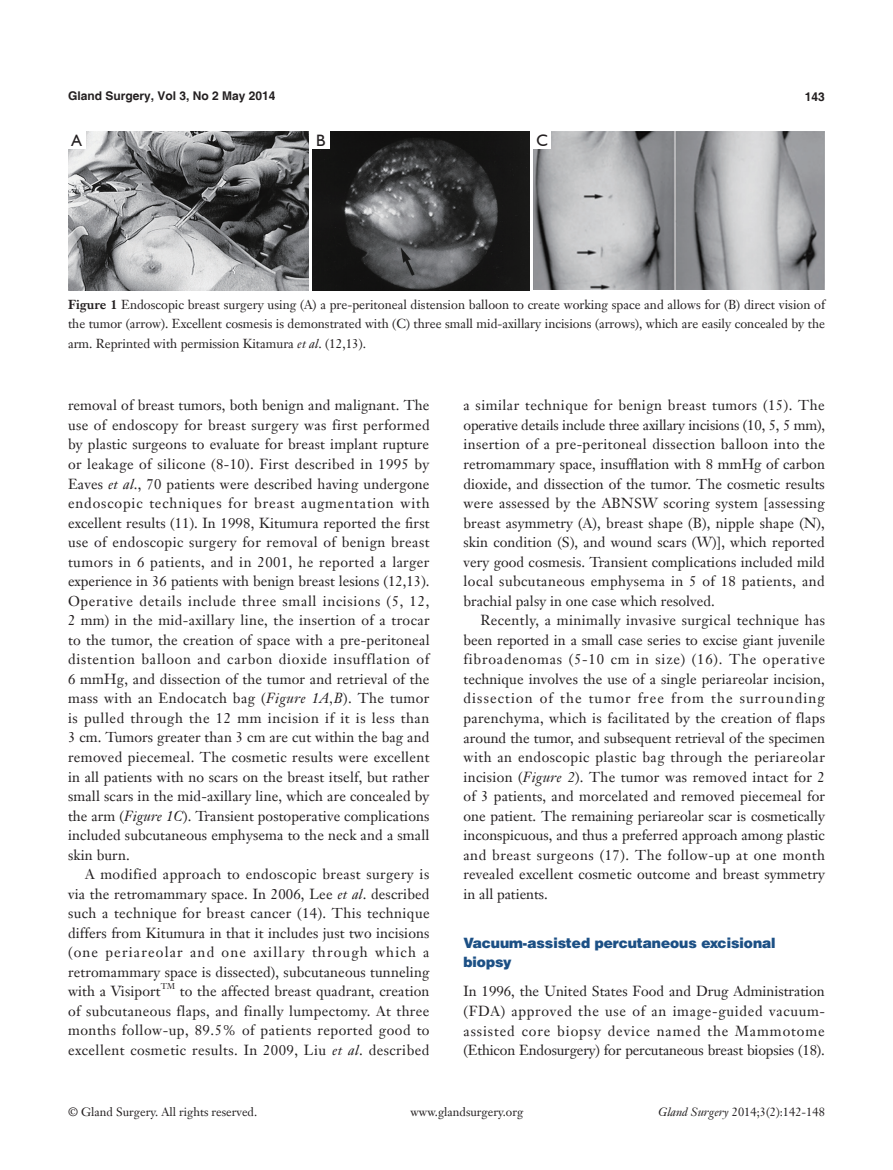
<style>
.page{position:relative;width:893px;height:1170px;background:#fff}
.page>*{position:absolute;margin:0;border:0;box-sizing:border-box;transform-origin:0 0}
.t1{font:16.5px "Humanist 521 BT";color:#231f20}
.t2{font:14.25px/19.5px "Janson Text LT";letter-spacing:.01em;color:#231f20;text-align:justify}
.t3{font:900 14.25px/19.5px "Helvetica";color:#1c5085}
.t4{font:12.75px/19.5px "Janson Text LT";color:#231f20;text-align:justify}
.t5{font:12px "Janson Text LT";color:#231f20}
.t6{font:700 12px "Helvetica";color:#231f20}
.t7{font:8.25px "Janson Text LT";color:#231f20}
.s1{font-weight:700}
.s2{font-style:italic}
</style>
<div class="page">
<img style="left:69px;top:132px;width:239px;height:158px">
<img style="left:313px;top:132px;width:216px;height:158px">
<img style="left:534px;top:132px;width:290px;height:158px">
<div style="left:313px;top:132px;width:17px;height:17px;background:#fff"></div>
<div style="left:68px;top:132px;width:17px;height:17px;background:#fff"></div>
<div style="left:534px;top:132px;width:17px;height:17px;background:#fff"></div>
<p class="t6" style="left:68px;top:88px;width:209px">Gland Surgery, Vol 3, No 2 May 2014</p>
<p class="t6" style="left:805px;top:89px;width:22px">143</p>
<p class="t1" style="left:71px;top:130px;width:12px">A</p>
<p class="t1" style="left:316px;top:130px;width:11px">B</p>
<p class="t1" style="left:536px;top:130px;width:13px">C</p>
<p class="t4" style="left:68px;top:294px;width:758px"><span class="s1">Figure 1</span> Endoscopic breast surgery using (A) a pre-peritoneal distension balloon to create working space and allows for (B) direct vision of the tumor (arrow). Excellent cosmesis is demonstrated with (C) three small mid-axillary incisions (arrows), which are easily concealed by the arm. Reprinted with permission Kitamura <span class="s2">et al</span>. (12,13).</p>
<p class="t2" style="left:68px;top:395px;width:363px">removal of breast tumors, both benign and malignant. The use of endoscopy for breast surgery was first performed by plastic surgeons to evaluate for breast implant rupture or leakage of silicone (8-10). First described in 1995 by Eaves <span class="s2">et al</span>., 70 patients were described having undergone endoscopic techniques for breast augmentation with excellent results (11). In 1998, Kitumura reported the first use of endoscopic surgery for removal of benign breast tumors in 6 patients, and in 2001, he reported a larger experience in 36 patients with benign breast lesions (12,13).<br>Operative details include three small incisions (5, 12, 2 mm) in the mid-axillary line, the insertion of a trocar to the tumor, the creation of space with a pre-peritoneal distention balloon and carbon dioxide insufflation of 6 mmHg, and dissection of the tumor and retrieval of the mass with an Endocatch bag (<span class="s2">Figure 1A,B</span>). The tumor is pulled through the 12 mm incision if it is less than 3 cm. Tumors greater than 3 cm are cut within the bag and removed piecemeal. The cosmetic results were excellent in all patients with no scars on the breast itself, but rather small scars in the mid-axillary line, which are concealed by the arm (<span class="s2">Figure 1C</span>). Transient postoperative complications included subcutaneous emphysema to the neck and a small skin burn.</p>
<p class="t2" style="left:68px;top:864px;width:363px;text-indent:17px">A modified approach to endoscopic breast surgery is via the retromammary space. In 2006, Lee <span class="s2">et al</span>. described such a technique for breast cancer (14). This technique differs from Kitumura in that it includes just two incisions (one periareolar and one axillary through which a retromammary space is dissected), subcutaneous tunneling with a Visiport</p>
<p class="t7" style="left:161px;top:981px;width:16px">TM</p>
<p class="t2" style="left:68px;top:981px;width:363px;text-indent:112px">to the affected breast quadrant, creation of subcutaneous flaps, and finally lumpectomy. At three months follow-up, 89.5% of patients reported good to excellent cosmetic results. In 2009, Liu <span class="s2">et al</span>. described</p>
<p class="t2" style="left:463px;top:395px;width:363px">a similar technique for benign breast tumors (15). The operative details include three axillary incisions (10, 5, 5 mm), insertion of a pre-peritoneal dissection balloon into the retromammary space, insufflation with 8 mmHg of carbon dioxide, and dissection of the tumor. The cosmetic results were assessed by the ABNSW scoring system [assessing breast asymmetry (A), breast shape (B), nipple shape (N), skin condition (S), and wound scars (W)], which reported very good cosmesis. Transient complications included mild local subcutaneous emphysema in 5 of 18 patients, and brachial palsy in one case which resolved.</p>
<p class="t2" style="left:463px;top:610px;width:363px;text-indent:17px">Recently, a minimally invasive surgical technique has been reported in a small case series to excise giant juvenile fibroadenomas (5-10 cm in size) (16). The operative technique involves the use of a single periareolar incision, dissection of the tumor free from the surrounding parenchyma, which is facilitated by the creation of flaps around the tumor, and subsequent retrieval of the specimen with an endoscopic plastic bag through the periareolar incision (<span class="s2">Figure 2</span>). The tumor was removed intact for 2 of 3 patients, and morcelated and removed piecemeal for one patient. The remaining periareolar scar is cosmetically inconspicuous, and thus a preferred approach among plastic and breast surgeons (17). The follow-up at one month revealed excellent cosmetic outcome and breast symmetry in all patients.</p>
<p class="t3" style="left:463px;top:932px;width:314px">Vacuum-assisted percutaneous excisional biopsy</p>
<p class="t2" style="left:463px;top:981px;width:363px">In 1996, the United States Food and Drug Administration (FDA) approved the use of an image-guided vacuum&shy;assisted core biopsy device named the Mammotome (Ethicon Endosurgery) for percutaneous breast biopsies (18).</p>
<p class="t5" style="left:68px;top:1104px;width:191px">© Gland Surgery. All rights reserved.</p>
<p class="t5" style="left:410px;top:1104px;width:114px">www.glandsurgery.org</p>
<p class="t5" style="left:658px;top:1104px;width:168px"><span class="s2">Gland Surgery</span> 2014;3(2):142-148</p>
</div>
